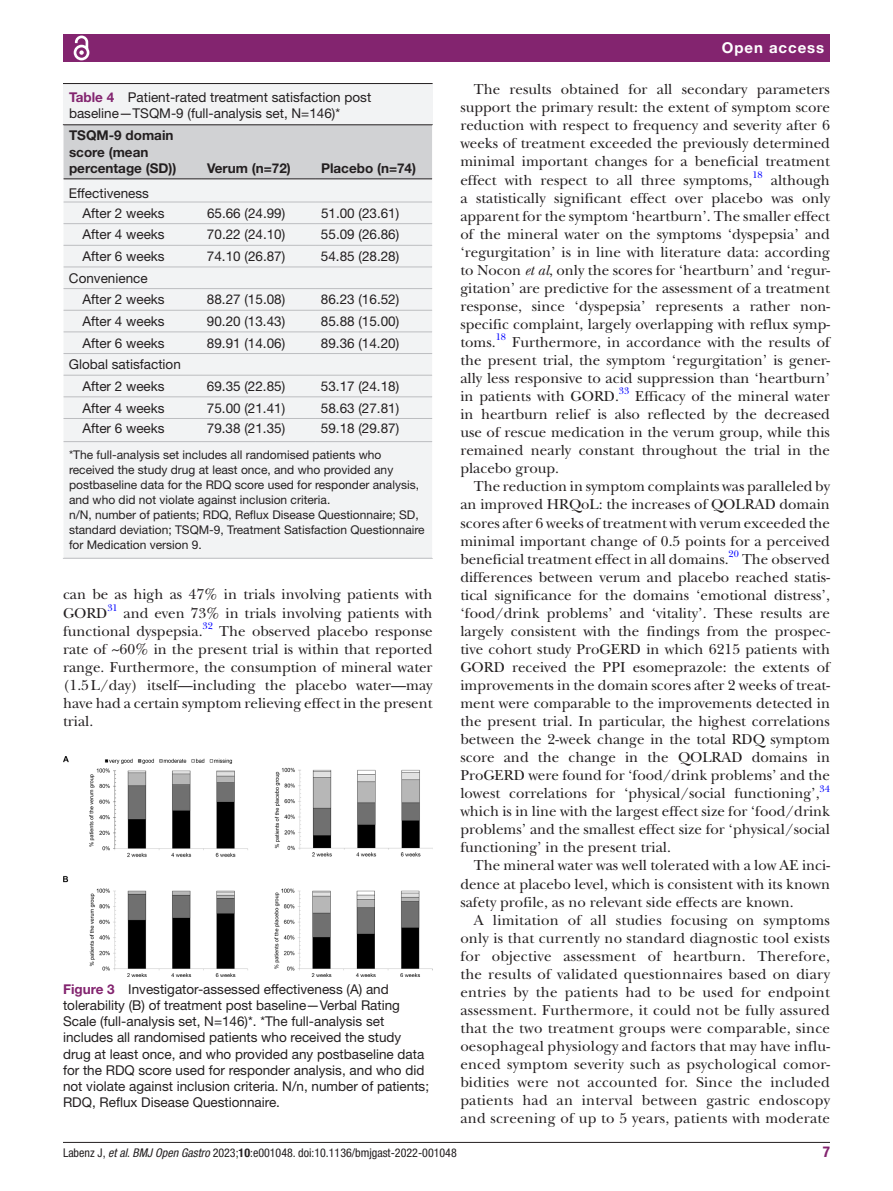
<style>
.page{position:relative;width:893px;height:1191px;background:#fff}
.page>*{position:absolute;margin:0;border:0;box-sizing:border-box;transform-origin:0 0}
.t1{font:15px/18px "New Baskerville";color:#231f20;text-align:justify}
.t2{font:700 15px "Helvetica Neue LT Std";letter-spacing:.065em;color:#fff}
.t3{font:700 condensed 15px "Helvetica Neue LT Std";color:#83246f}
.t4{font:13.5px/16.2px "Helvetica Neue LT Std";color:#231f20}
.t5{font:700 13.5px/16.2px "Helvetica Neue LT Std";color:#231f20}
.t6{font:12px/15px "Helvetica Neue LT Std";color:#231f20}
.t7{font:condensed 12px "Helvetica Neue LT Std";color:#231f20}
.t8{font:9.9px "New Baskerville";color:#00f}
.s1{font-weight:700;color:#83246f}
.s2{font-style:italic}
.s3{font-weight:700}
</style>
<div class="page">
<hr style="left:63px;top:1142px;width:767px;height:1px;background:#231f20">
<div style="left:63px;top:34px;width:767px;height:28px;background:#83246f"></div>
<svg style="left:73px;top:35px;width:17px;height:26px"></svg>
<div style="left:63px;top:84px;width:370px;height:474px;background:#f2f3f4"></div>
<hr style="left:63px;top:83px;width:370px;height:1px;background:#231f20">
<hr style="left:63px;top:124px;width:138px;height:1px;background:#231f20">
<hr style="left:201px;top:124px;width:114px;height:1px;background:#231f20">
<hr style="left:315px;top:124px;width:118px;height:1px;background:#231f20">
<hr style="left:201px;top:441px;width:114px;height:1px;background:#bcbdc0">
<hr style="left:63px;top:441px;width:138px;height:1px;background:#bcbdc0">
<hr style="left:315px;top:441px;width:117px;height:1px;background:#bcbdc0">
<hr style="left:63px;top:558px;width:138px;height:1px;background:#bcbdc0">
<hr style="left:201px;top:558px;width:114px;height:1px;background:#bcbdc0">
<hr style="left:315px;top:558px;width:118px;height:1px;background:#bcbdc0">
<hr style="left:63px;top:441px;width:1px;height:117px;background:#fff">
<svg style="left:63px;top:125px;width:370px;height:316px"></svg>
<hr style="left:432px;top:441px;width:1px;height:117px;background:#fff">
<img style="left:63px;top:756px;width:370px;height:220px">
<p class="t4" style="left:69px;top:89px;width:304px"><span class="s1">Table 4</span> Patient-rated treatment satisfaction post baseline—TSQM-9 (full-analysis set, N=146)*</p>
<p class="t5" style="left:69px;top:127px;width:109px">TSQM-9 domain score (mean percentage (SD))</p>
<p class="t5" style="left:207px;top:160px;width:85px">Verum (n=72)</p>
<p class="t5" style="left:321px;top:160px;width:97px">Placebo (n=74)</p>
<p class="t4" style="left:82px;top:182px;width:84px;line-height:20.1px;text-indent:-14px">Effectiveness<br>After 2 weeks</p>
<p class="t4" style="left:207px;top:205px;width:80px">65.66 (24.99)</p>
<p class="t4" style="left:321px;top:205px;width:80px">51.00 (23.61)</p>
<p class="t4" style="left:82px;top:226px;width:84px">After 4 weeks</p>
<p class="t4" style="left:207px;top:226px;width:80px">70.22 (24.10)</p>
<p class="t4" style="left:321px;top:226px;width:80px">55.09 (26.86)</p>
<p class="t4" style="left:82px;top:248px;width:84px">After 6 weeks</p>
<p class="t4" style="left:207px;top:248px;width:80px">74.10 (26.87)</p>
<p class="t4" style="left:321px;top:248px;width:80px">54.85 (28.28)</p>
<p class="t4" style="left:82px;top:267px;width:84px;line-height:21.6px;text-indent:-14px">Convenience<br>After 2 weeks</p>
<p class="t4" style="left:207px;top:291px;width:80px">88.27 (15.08)</p>
<p class="t4" style="left:321px;top:291px;width:80px">86.23 (16.52)</p>
<p class="t4" style="left:82px;top:313px;width:84px">After 4 weeks</p>
<p class="t4" style="left:207px;top:313px;width:80px">90.20 (13.43)</p>
<p class="t4" style="left:321px;top:313px;width:80px">85.88 (15.00)</p>
<p class="t4" style="left:82px;top:334px;width:84px">After 6 weeks</p>
<p class="t4" style="left:207px;top:334px;width:80px">89.91 (14.06)</p>
<p class="t4" style="left:321px;top:334px;width:80px">89.36 (14.20)</p>
<p class="t4" style="left:69px;top:353px;width:113px;line-height:21.6px;text-align:center">Global satisfaction<br>After 2 weeks</p>
<p class="t4" style="left:207px;top:378px;width:80px">69.35 (22.85)</p>
<p class="t4" style="left:321px;top:378px;width:80px">53.17 (24.18)</p>
<p class="t4" style="left:82px;top:399px;width:84px">After 4 weeks</p>
<p class="t4" style="left:207px;top:399px;width:80px">75.00 (21.41)</p>
<p class="t4" style="left:321px;top:399px;width:80px">58.63 (27.81)</p>
<p class="t4" style="left:82px;top:419px;width:84px">After 6 weeks</p>
<p class="t4" style="left:207px;top:419px;width:80px">79.38 (21.35)</p>
<p class="t4" style="left:321px;top:419px;width:80px">59.18 (29.87)</p>
<p class="t6" style="left:69px;top:447px;width:357px">*The full-analysis set includes all randomised patients who received the study drug at least once, and who provided any postbaseline data for the RDQ score used for responder analysis, and who did not violate against inclusion criteria.<br>n/N, number of patients; RDQ, Reflux Disease Questionnaire; SD, standard deviation; TSQM-9, Treatment Satisfaction Questionnaire for Medication version 9.</p>
<p class="t1" style="left:63px;top:585px;width:371px;line-height:18.5px">can be as high as 47% in trials involving patients with<br>GORD</p>
<p class="t8" style="left:107px;top:602px;width:12px">31</p>
<p class="t1" style="left:63px;top:604px;width:371px;text-indent:61px">and even 73% in trials involving patients with functional dyspepsia.</p>
<p class="t8" style="left:203px;top:620px;width:12px">32</p>
<p class="t1" style="left:63px;top:622px;width:371px;text-indent:156px">The observed placebo response rate of ~60% in the present trial is within that reported range. Furthermore, the consumption of mineral water (1.5L/day) itself—including the placebo water—may have had a certain symptom relieving effect in the present trial.</p>
<p class="t4" style="left:63px;top:980px;width:368px"><span class="s1">Figure 3</span> Investigator-assessed effectiveness (A) and tolerability (B) of treatment post baseline—Verbal Rating Scale (full-analysis set, N=146)*. *The full-analysis set includes all randomised patients who received the study drug at least once, and who provided any postbaseline data for the RDQ score used for responder analysis, and who did not violate against inclusion criteria. N/n, number of patients; RDQ, Reflux Disease Questionnaire.</p>
<p class="t2" style="left:722px;top:39px;width:104px">Open access</p>
<p class="t1" style="left:460px;top:80px;width:371px;text-indent:14px">The results obtained for all secondary parameters support the primary result: the extent of symptom score reduction with respect to frequency and severity after 6 weeks of treatment exceeded the previously determined minimal important changes for a beneficial treatment effect with respect to all three symptoms,<sup>18</sup></p>
<p class="t1" style="left:460px;top:171px;width:371px;text-indent:310px">although a statistically significant effect over placebo was only apparent for the symptom ‘heartburn’. The smaller effect of the mineral water on the symptoms ‘dyspepsia’ and ‘regurgitation’ is in line with literature data: according to Nocon <span class="s2">et al</span>, only the scores for ‘heartburn’ and ‘regur&shy;gitation’ are predictive for the assessment of a treatment response, since ‘dyspepsia’ represents a rather non&shy;specific complaint, largely overlapping with reflux symp&shy;toms.</p>
<p class="t8" style="left:496px;top:331px;width:12px">18</p>
<p class="t1" style="left:460px;top:333px;width:371px;text-indent:52px">Furthermore, in accordance with the results of the present trial, the symptom ‘regurgitation’ is gener&shy;ally less responsive to acid suppression than ‘heartburn’ in patients with GORD.</p>
<p class="t8" style="left:619px;top:385px;width:12px">33</p>
<p class="t1" style="left:460px;top:387px;width:371px;text-indent:175px">Efficacy of the mineral water in heartburn relief is also reflected by the decreased use of rescue medication in the verum group, while this remained nearly constant throughout the trial in the placebo group.</p>
<p class="t1" style="left:460px;top:477px;width:371px;text-indent:14px">The reduction in symptom complaints was paralleled by an improved HRQoL: the increases of QOLRAD domain scores after 6 weeks of treatment with verum exceeded the minimal important change of 0.5 points for a perceived beneficial treatment effect in all domains.<sup>20</sup> The observed differences between verum and placebo reached statis&shy;tical significance for the domains ‘emotional distress’, ‘food/drink problems’ and ‘vitality’. These results are largely consistent with the findings from the prospec&shy;tive cohort study ProGERD in which 6215 patients with GORD received the PPI esomeprazole: the extents of improvements in the domain scores after 2 weeks of treat&shy;ment were comparable to the improvements detected in the present trial. In particular, the highest correlations between the 2-week change in the total RDQ symptom score and the change in the QOLRAD domains in ProGERD were found for ‘food/drink problems’ and the lowest correlations for ‘physical/social functioning’,</p>
<p class="t8" style="left:820px;top:782px;width:12px">34</p>
<p class="t1" style="left:460px;top:802px;width:371px">which is in line with the largest effect size for ‘food/drink problems’ and the smallest effect size for ‘physical/social functioning’ in the present trial.</p>
<p class="t1" style="left:460px;top:856px;width:371px;text-indent:14px">The mineral water was well tolerated with a low AE inci&shy;dence at placebo level, which is consistent with its known safety profile, as no relevant side effects are known.</p>
<p class="t1" style="left:460px;top:911px;width:371px;text-indent:14px">A limitation of all studies focusing on symptoms only is that currently no standard diagnostic tool exists for objective assessment of heartburn. Therefore, the results of validated questionnaires based on diary entries by the patients had to be used for endpoint assessment. Furthermore, it could not be fully assured that the two treatment groups were comparable, since oesophageal physiology and factors that may have influ&shy;enced symptom severity such as psychological comor&shy;bidities were not accounted for. Since the included patients had an interval between gastric endoscopy and screening of up to 5 years, patients with moderate</p>
<p class="t7" style="left:63px;top:1145px;width:395px">Labenz J, <span class="s2">et al</span>. <span class="s2">BMJ Open Gastro</span> 2023;<span class="s3">10</span>:e001048. doi:10.1136/bmjgast-2022-001048</p>
<p class="t3" style="left:823px;top:1142px;width:9px">7</p>
</div>
